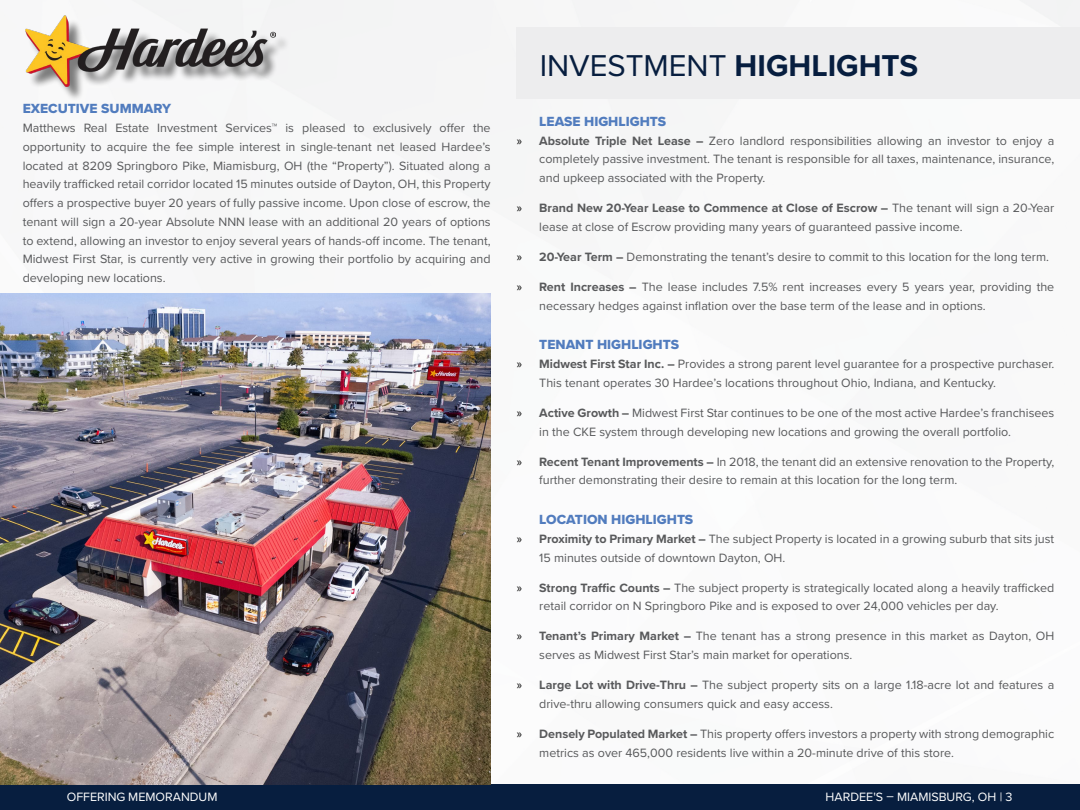
<style>
.page{position:relative;width:1080px;height:810px;background:#fff}
.page>*{position:absolute;margin:0;border:0;box-sizing:border-box;transform-origin:0 0}
.t1{font:31.25px "Proxima Nova";color:#071e3f}
.t2{font:13.75px "Proxima Nova Extrabld";color:#517cbe}
.t3{font:12.5px/18.8px "Proxima Nova";color:#58595b}
.t4{font:12.5px "Proxima Nova";color:#fff}
.s1{font-weight:700}
.s2{font-family:"Myriad Pro";color:#000}
</style>
<div class="page">
<div style="left:0;top:784px;width:1080px;height:26px;background:#071e3f"></div>
<img style="left:0;top:293px;width:491px;height:491px">
<div style="left:27px;top:18px;width:264px;height:83px;background:#f7f7f8"></div>
<img style="left:25px;top:15px;width:251px;height:71px">
<div style="left:517px;top:28px;width:563px;height:71px;background:#ededee"></div>
<p class="t2" style="left:23px;top:98px;width:150px">EXECUTIVE SUMMARY</p>
<p class="t3" style="left:23px;top:118px;width:470px;text-align:justify">Matthews Real Estate Investment Services™ is pleased to exclusively offer the opportunity to acquire the fee simple interest in single-tenant net leased Hardee’s located at 8209 Springboro Pike, Miamisburg, OH (the “Property”). Situated along a heavily trafficked retail corridor located 15 minutes outside of Dayton, OH, this Property offers a prospective buyer 20 years of fully passive income. Upon close of escrow, the tenant will sign a 20-year Absolute NNN lease with an additional 20 years of options to extend, allowing an investor to enjoy several years of hands-off income. The tenant, Midwest First Star, is currently very active in growing their portfolio by acquiring and developing new locations.</p>
<h1 class="t1" style="left:540px;top:42px;width:380px">INVESTMENT <span class="s1">HIGHLIGHTS</span></h1>
<p class="t2" style="left:539px;top:111px;width:128px">LEASE HIGHLIGHTS</p>
<p class="t3" style="left:539px;top:131px;width:517px;text-align:justify;text-indent:-22px"><span class="s2">»</span> <span class="s1">Absolute Triple Net Lease –</span> Zero landlord responsibilities allowing an investor to enjoy a completely passive investment. The tenant is responsible for all taxes, maintenance, insurance, and upkeep associated with the Property.</p>
<p class="t3" style="left:539px;top:198px;width:517px;text-indent:-22px"><span class="s2">»</span> <span class="s1">Brand New 20-Year Lease to Commence at Close of Escrow –</span> The tenant will sign a 20-Year lease at close of Escrow providing many years of guaranteed passive income.</p>
<p class="t3" style="left:517px;top:247px;width:534px"><span class="s2">»</span> <span class="s1">20-Year Term –</span> Demonstrating the tenant’s desire to commit to this location for the long term.</p>
<p class="t3" style="left:539px;top:277px;width:517px;text-indent:-22px"><span class="s2">»</span> <span class="s1">Rent Increases –</span> The lease includes 7.5% rent increases every 5 years year, providing the necessary hedges against inflation over the base term of the lease and in options.</p>
<p class="t2" style="left:539px;top:334px;width:141px">TENANT HIGHLIGHTS</p>
<p class="t3" style="left:539px;top:354px;width:517px;text-indent:-22px"><span class="s2">»</span> <span class="s1">Midwest First Star Inc. –</span> Provides a strong parent level guarantee for a prospective purchaser.<br>This tenant operates 30 Hardee’s locations throughout Ohio, Indiana, and Kentucky.</p>
<p class="t3" style="left:539px;top:403px;width:517px;text-indent:-22px"><span class="s2">»</span> <span class="s1">Active Growth –</span> Midwest First Star continues to be one of the most active Hardee’s franchisees in the CKE system through developing new locations and growing the overall portfolio.</p>
<p class="t3" style="left:539px;top:451px;width:517px;text-indent:-22px"><span class="s2">»</span> <span class="s1">Recent Tenant Improvements –</span> In 2018, the tenant did an extensive renovation to the Property, further demonstrating their desire to remain at this location for the long term.</p>
<p class="t2" style="left:539px;top:509px;width:156px">LOCATION HIGHLIGHTS</p>
<p class="t3" style="left:539px;top:529px;width:517px;text-indent:-22px"><span class="s2">»</span> <span class="s1">Proximity to Primary Market –</span> The subject Property is located in a growing suburb that sits just<br>15 minutes outside of downtown Dayton, OH.</p>
<p class="t3" style="left:539px;top:577px;width:517px;text-indent:-22px"><span class="s2">»</span> <span class="s1">Strong Traffic Counts –</span> The subject property is strategically located along a heavily trafficked retail corridor on N Springboro Pike and is exposed to over 24,000 vehicles per day.</p>
<p class="t3" style="left:539px;top:626px;width:517px;text-indent:-22px"><span class="s2">»</span> <span class="s1">Tenant’s Primary Market –</span> The tenant has a strong presence in this market as Dayton, OH serves as Midwest First Star’s main market for operations.</p>
<p class="t3" style="left:539px;top:675px;width:517px;text-indent:-22px"><span class="s2">»</span> <span class="s1">Large Lot with Drive-Thru –</span> The subject property sits on a large 1.18-acre lot and features a drive-thru allowing consumers quick and easy access.</p>
<p class="t3" style="left:539px;top:724px;width:517px;text-indent:-22px"><span class="s2">»</span> <span class="s1">Densely Populated Market –</span> This property offers investors a property with strong demographic metrics as over 465,000 residents live within a 20-minute drive of this store.</p>
<p class="t4" style="left:67px;top:788px;width:152px">OFFERING MEMORANDUM</p>
<p class="t4" style="left:826px;top:788px;width:188px">HARDEE'S – MIAMISBURG, OH | 3</p>
</div>
